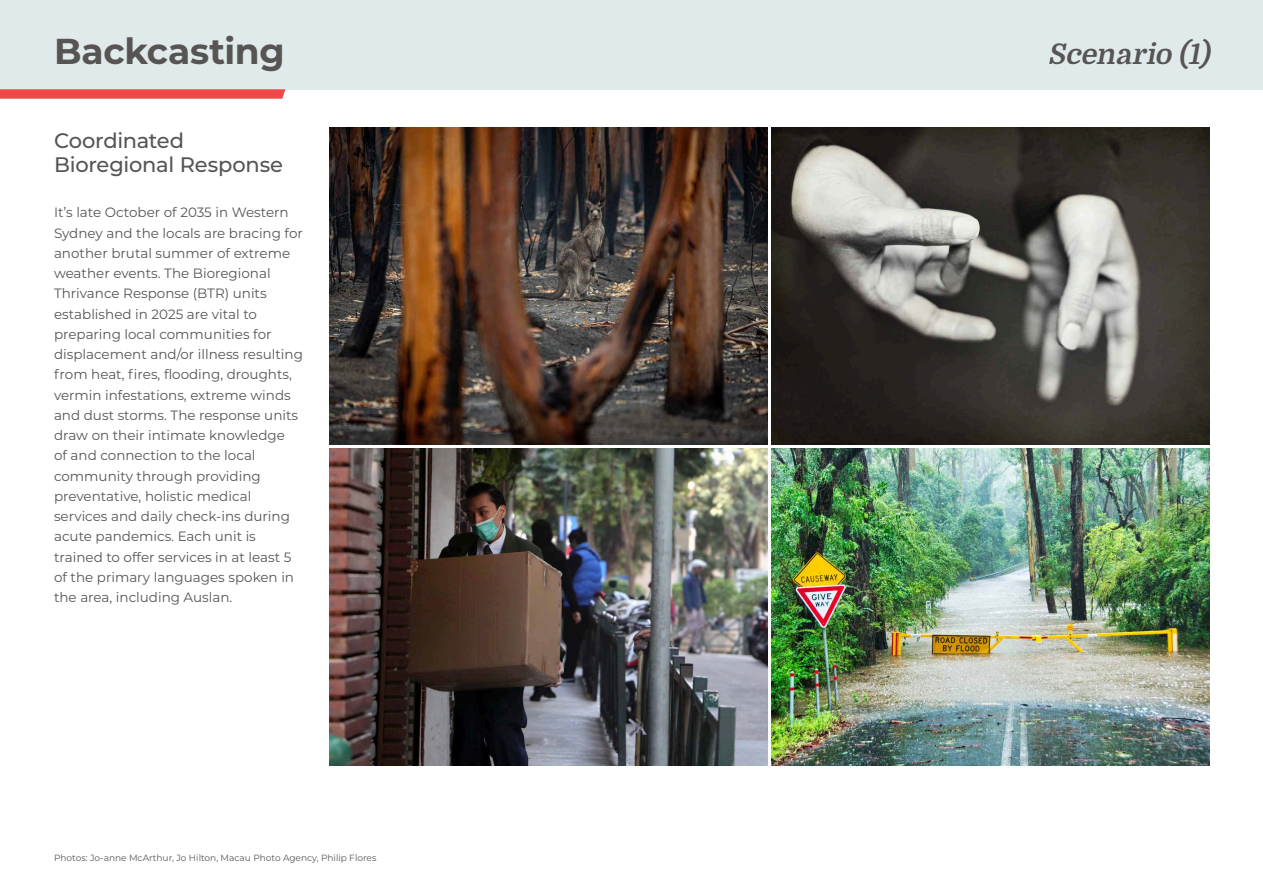
<style>
.page{position:relative;width:1263px;height:893px;background:#fff}
.page>*{position:absolute;margin:0;border:0;box-sizing:border-box;transform-origin:0 0}
.t1{font:700 36px "Montserrat";letter-spacing:-.01em;color:#575454}
.Subtitle{font:italic 700 28.5px "Domine";color:#575454}
.TK_monserrat_medium{font:500 21px/24px "Montserrat";letter-spacing:-.01em;color:#575454}
.body_text_c9{font:13.5px/20.2px "Montserrat";color:#575454}
.Footnote__A4{font:9px "Montserrat";color:#575454}
</style>
<div class="page">
<img style="left:329px;top:128px;width:438px;height:317px">
<img style="left:329px;top:449px;width:438px;height:317px">
<img style="left:772px;top:128px;width:438px;height:317px">
<img style="left:772px;top:449px;width:438px;height:317px">
<div style="left:0;top:0;width:1263px;height:89px;background:#e0eaeb"></div>
<svg style="left:0;top:89px;width:285px;height:10px;background:#ef5152"></svg>
<p class="t1" style="left:54px;top:25px;width:232px">Backcasting</p>
<p class="Subtitle" style="left:1048px;top:38px;width:169px">Scenario (1)</p>
<p class="TK_monserrat_medium" style="left:54px;top:128px;width:231px">Coordinated<br>Bioregional Response</p>
<p class="body_text_c9" style="left:54px;top:202px;width:250px">It’s late October of 2035 in Western Sydney and the locals are bracing for another brutal summer of extreme weather events. The Bioregional Thrivance Response (BTR) units established in 2025 are vital to preparing local communities for displacement and/or illness resulting from heat, fires, flooding, droughts, vermin infestations, extreme winds and dust storms. The response units draw on their intimate knowledge<br>of and connection to the local community through providing preventative, holistic medical services and daily check-ins during acute pandemics. Each unit is trained to offer services in at least 5 of the primary languages spoken in the area, including Auslan.</p>
<p class="Footnote__A4" style="left:54px;top:852px;width:324px">Photos: Jo-anne McArthur, Jo Hilton, Macau Photo Agency, Philip Flores</p>
</div>
